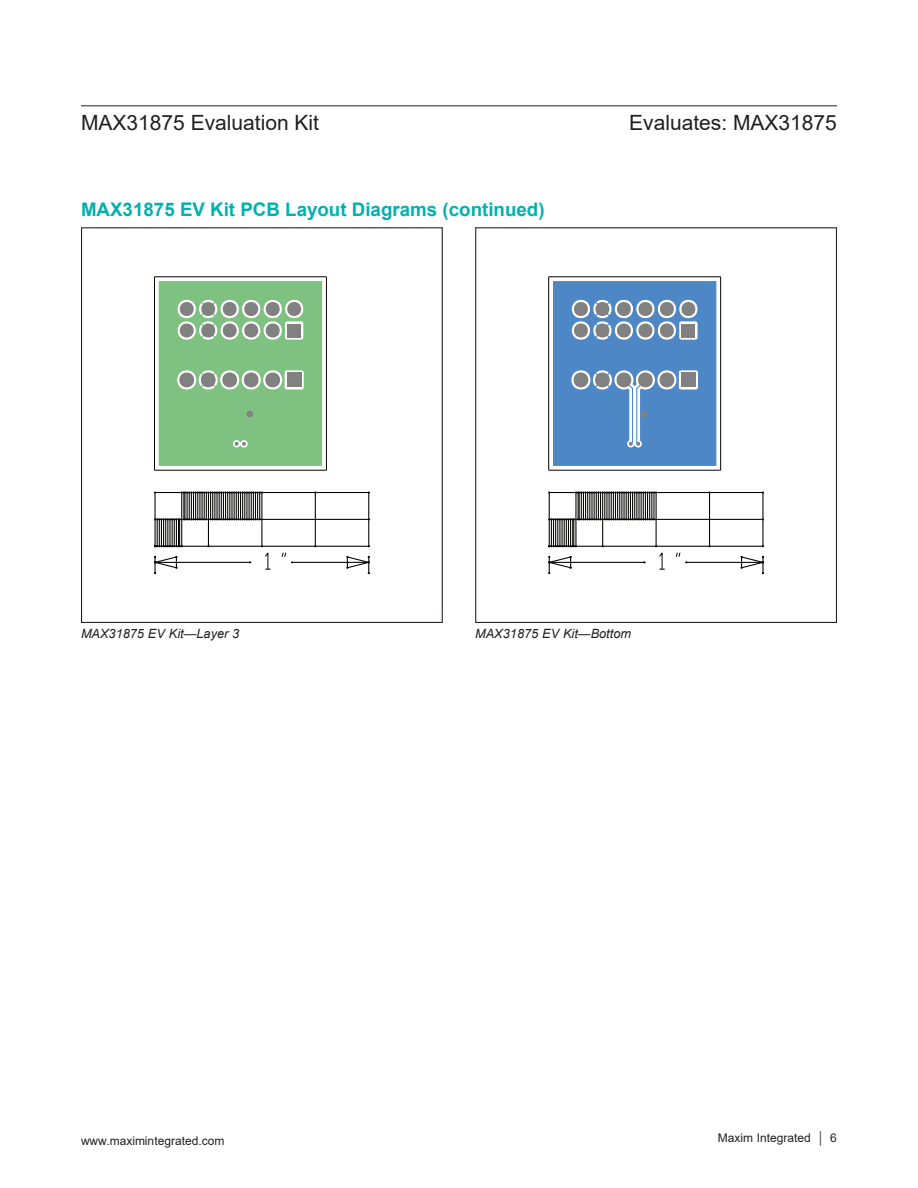
<style>
.page{position:relative;width:918px;height:1188px;background:#fff}
.page>*{position:absolute;margin:0;border:0;box-sizing:border-box;transform-origin:0 0}
.t1{font:21px "Arial";color:#231f20}
.t2{font:700 18.75px "Arial";color:#00b1b0}
.t3{font:italic 12.75px "Arial";color:#231f20}
.t4{font:12px "Arial";color:#231f20}
</style>
<div class="page">
<hr style="left:81px;top:105px;width:756px;height:1px;background:#231f20">
<hr style="left:548px;top:277px;width:1px;height:193px;background:#050504">
<hr style="left:549px;top:277px;width:172px;height:1px;background:#050504">
<hr style="left:720px;top:277px;width:1px;height:193px;background:#050504">
<hr style="left:549px;top:470px;width:172px;height:1px;background:#050504">
<svg style="left:553px;top:281px;width:163px;height:185px;background:#6090c3"></svg>
<svg style="left:740px;top:556px;width:24px;height:18px"></svg>
<hr style="left:686px;top:562px;width:77px;height:1px;background:#050504">
<hr style="left:709px;top:493px;width:1px;height:53px;background:#050504">
<hr style="left:549px;top:492px;width:214px;height:1px;background:#050504">
<hr style="left:762px;top:493px;width:2px;height:53px;background:#050504">
<hr style="left:549px;top:546px;width:214px;height:1px;background:#050504">
<hr style="left:549px;top:519px;width:214px;height:1px;background:#050504">
<svg style="left:676px;top:552px;width:11px;height:11px"></svg>
<svg style="left:548px;top:491px;width:116px;height:83px"></svg>
<div style="left:475px;top:227px;width:362px;height:396px;border:1px solid #231f20"></div>
<hr style="left:154px;top:277px;width:1px;height:193px;background:#050504">
<hr style="left:155px;top:277px;width:171px;height:1px;background:#050504">
<hr style="left:326px;top:277px;width:1px;height:193px;background:#050504">
<hr style="left:155px;top:470px;width:171px;height:1px;background:#050504">
<svg style="left:159px;top:281px;width:163px;height:185px;background:#86be88"></svg>
<svg style="left:346px;top:556px;width:24px;height:18px"></svg>
<hr style="left:292px;top:562px;width:77px;height:1px;background:#050504">
<hr style="left:315px;top:493px;width:1px;height:53px;background:#050504">
<hr style="left:155px;top:492px;width:214px;height:1px;background:#050504">
<hr style="left:368px;top:493px;width:1px;height:53px;background:#050504">
<hr style="left:155px;top:546px;width:214px;height:1px;background:#050504">
<hr style="left:155px;top:519px;width:214px;height:1px;background:#050504">
<svg style="left:281px;top:552px;width:12px;height:11px"></svg>
<svg style="left:154px;top:491px;width:116px;height:83px"></svg>
<div style="left:81px;top:227px;width:362px;height:396px;border:1px solid #231f20"></div>
<p class="t1" style="left:81px;top:108px;width:240px">MAX31875 Evaluation Kit</p>
<p class="t1" style="left:629px;top:108px;width:209px">Evaluates: MAX31875</p>
<p class="t2" style="left:81px;top:196px;width:465px">MAX31875 EV Kit PCB Layout Diagrams (continued)</p>
<p class="t3" style="left:81px;top:626px;width:160px">MAX31875 EV Kit—Layer 3</p>
<p class="t3" style="left:475px;top:626px;width:157px">MAX31875 EV Kit—Bottom</p>
<p class="t4" style="left:81px;top:1132px;width:145px">www.maximintegrated.com</p>
<p class="t4" style="left:718px;top:1129px;width:121px">Maxim Integrated │ 6</p>
</div>
